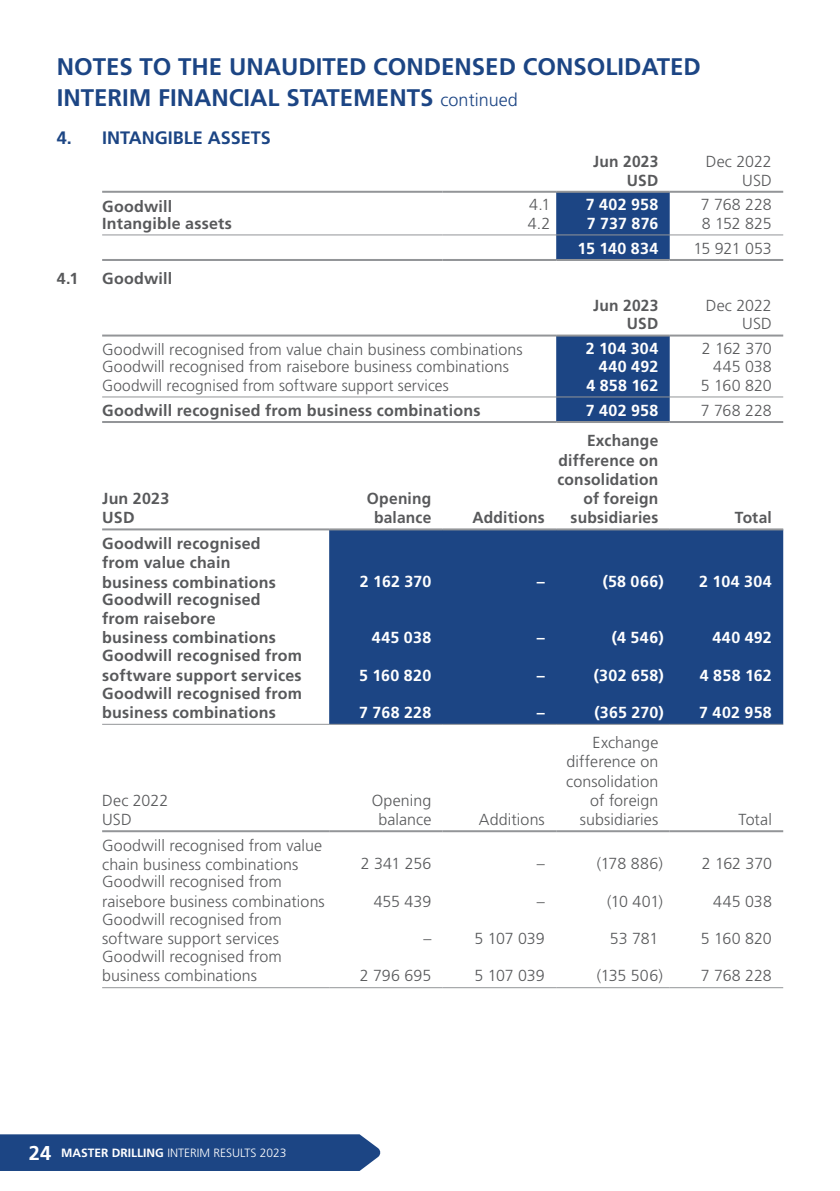
<style>
.page{position:relative;width:840px;height:1191px;background:#fff}
.page>*{position:absolute;margin:0;border:0;box-sizing:border-box;transform-origin:0 0}
.t1{font:700 24px/31.2px "Frutiger LT Std";color:#1c4584}
.t2{font:700 18px "Frutiger LT Std";color:#1c4584}
.t3{font:300 16px/19.2px "Frutiger LT Std";letter-spacing:.005em;color:#58595b}
.t4{font:700 16px/19.2px "Frutiger LT Std";letter-spacing:.015em;color:#58595b}
.t5{font:700 16px "Frutiger LT Std";letter-spacing:.02em;color:#fff}
.t6{font:300 16px "Frutiger LT Std";letter-spacing:.005em;color:#58595b;scale:.96 1}
.t7{font:300 12px "Frutiger LT Std";color:#fff}
.s1{font-weight:300;font-size:18px}
.s2{font-weight:700;font-size:20px}
.s3{font-weight:700}
</style>
<div class="page">
<div style="left:0;top:1134px;width:381px;height:37px;background:#1c4584"></div>
<svg style="left:102px;top:190px;width:680px;height:69px"></svg>
<div style="left:556px;top:193px;width:113px;height:66px;background:#1c4584"></div>
<hr style="left:102px;top:191px;width:340px;height:2px;background:#939598">
<hr style="left:442px;top:191px;width:114px;height:2px;background:#939598">
<hr style="left:556px;top:191px;width:113px;height:2px;background:#939598">
<hr style="left:669px;top:191px;width:113px;height:2px;background:#939598">
<hr style="left:102px;top:234px;width:340px;height:1px;background:#939598">
<hr style="left:102px;top:259px;width:340px;height:2px;background:#939598">
<hr style="left:442px;top:234px;width:114px;height:1px;background:#939598">
<hr style="left:442px;top:259px;width:114px;height:2px;background:#939598">
<hr style="left:556px;top:234px;width:113px;height:1px;background:#939598">
<hr style="left:556px;top:259px;width:113px;height:2px;background:#939598">
<hr style="left:669px;top:234px;width:113px;height:1px;background:#939598">
<hr style="left:669px;top:259px;width:113px;height:2px;background:#939598">
<svg style="left:102px;top:336px;width:680px;height:85px"></svg>
<div style="left:556px;top:336px;width:113px;height:85px;background:#1c4584"></div>
<hr style="left:102px;top:334px;width:454px;height:2px;background:#939598">
<hr style="left:556px;top:334px;width:113px;height:2px;background:#939598">
<hr style="left:669px;top:334px;width:113px;height:2px;background:#939598">
<hr style="left:102px;top:396px;width:454px;height:1px;background:#939598">
<hr style="left:102px;top:421px;width:454px;height:2px;background:#939598">
<hr style="left:556px;top:396px;width:113px;height:1px;background:#939598">
<hr style="left:556px;top:421px;width:113px;height:2px;background:#939598">
<hr style="left:669px;top:396px;width:113px;height:1px;background:#939598">
<hr style="left:669px;top:421px;width:113px;height:2px;background:#939598">
<div style="left:329px;top:530px;width:453px;height:194px;background:#1c4584"></div>
<hr style="left:102px;top:528px;width:227px;height:2px;background:#939598">
<hr style="left:329px;top:528px;width:113px;height:2px;background:#939598">
<hr style="left:442px;top:528px;width:114px;height:2px;background:#939598">
<hr style="left:556px;top:528px;width:113px;height:2px;background:#939598">
<hr style="left:669px;top:528px;width:113px;height:2px;background:#939598">
<hr style="left:102px;top:724px;width:227px;height:1px;background:#939598">
<hr style="left:329px;top:724px;width:113px;height:1px;background:#939598">
<hr style="left:442px;top:724px;width:114px;height:1px;background:#939598">
<hr style="left:556px;top:724px;width:113px;height:1px;background:#939598">
<hr style="left:669px;top:724px;width:113px;height:1px;background:#939598">
<hr style="left:102px;top:830px;width:227px;height:2px;background:#939598">
<hr style="left:329px;top:830px;width:113px;height:2px;background:#939598">
<hr style="left:442px;top:830px;width:114px;height:2px;background:#939598">
<hr style="left:556px;top:830px;width:113px;height:2px;background:#939598">
<hr style="left:669px;top:830px;width:113px;height:2px;background:#939598">
<hr style="left:102px;top:987px;width:227px;height:1px;background:#939598">
<hr style="left:329px;top:987px;width:113px;height:1px;background:#939598">
<hr style="left:442px;top:987px;width:114px;height:1px;background:#939598">
<hr style="left:556px;top:987px;width:113px;height:1px;background:#939598">
<hr style="left:669px;top:987px;width:113px;height:1px;background:#939598">
<h1 class="t1" style="left:57px;top:51px;width:645px">NOTES TO THE UNAUDITED CONDENSED CONSOLIDATED<br>INTERIM FINANCIAL STATEMENTS <span class="s1">continued</span></h1>
<p class="t2" style="left:57px;top:127px;width:215px">4. INTANGIBLE ASSETS</p>
<p class="t4" style="left:593px;top:152px;width:67px">Jun 2023</p>
<p class="t3" style="left:705px;top:152px;width:68px">Dec 2022</p>
<p class="t4" style="left:626px;top:170px;width:33px">USD</p>
<p class="t3" style="left:741px;top:171px;width:31px">USD</p>
<p class="t4" style="left:102px;top:196px;width:72px">Goodwill</p>
<p class="t3" style="left:529px;top:195px;width:23px">4.1</p>
<p class="t5" style="left:585px;top:195px;width:74px">7 402 958</p>
<p class="t3" style="left:700px;top:195px;width:72px">7 768 228</p>
<p class="t4" style="left:102px;top:214px;width:131px">Intangible assets</p>
<p class="t3" style="left:527px;top:214px;width:24px">4.2</p>
<p class="t5" style="left:586px;top:214px;width:73px">7 737 876</p>
<p class="t3" style="left:701px;top:214px;width:72px">8 152 825</p>
<p class="t5" style="left:577px;top:239px;width:82px">15 140 834</p>
<p class="t3" style="left:693px;top:239px;width:80px">15 921 053</p>
<p class="t4" style="left:57px;top:269px;width:23px">4.1</p>
<p class="t4" style="left:102px;top:269px;width:72px">Goodwill</p>
<p class="t4" style="left:593px;top:296px;width:67px">Jun 2023</p>
<p class="t3" style="left:705px;top:296px;width:68px">Dec 2022</p>
<p class="t4" style="left:626px;top:314px;width:33px">USD</p>
<p class="t3" style="left:741px;top:314px;width:31px">USD</p>
<p class="t3" style="left:102px;top:340px;width:422px">Goodwill recognised from value chain business combinations</p>
<p class="t5" style="left:585px;top:339px;width:74px">2 104 304</p>
<p class="t3" style="left:701px;top:339px;width:72px">2 162 370</p>
<p class="t3" style="left:102px;top:357px;width:408px">Goodwill recognised from raisebore business combinations</p>
<p class="t5" style="left:598px;top:357px;width:61px">440 492</p>
<p class="t3" style="left:712px;top:357px;width:60px">445 038</p>
<p class="t6" style="left:102px;top:376px;width:362px">Goodwill recognised from software support services</p>
<p class="t5" style="left:586px;top:376px;width:73px">4 858 162</p>
<p class="t3" style="left:700px;top:376px;width:72px">5 160 820</p>
<p class="t4" style="left:102px;top:401px;width:379px">Goodwill recognised from business combinations</p>
<p class="t5" style="left:585px;top:401px;width:74px">7 402 958</p>
<p class="t3" style="left:700px;top:401px;width:72px">7 768 228</p>
<p class="t4" style="left:102px;top:489px;width:69px">Jun 2023<br>USD</p>
<p class="t4" style="left:367px;top:489px;width:66px;text-align:center">Opening balance</p>
<p class="t4" style="left:472px;top:508px;width:74px">Additions</p>
<p class="t4" style="left:557px;top:431px;width:102px;text-align:right">Exchange difference on consolidation of foreign subsidiaries</p>
<p class="t4" style="left:734px;top:508px;width:39px">Total</p>
<p class="t4" style="left:102px;top:534px;width:175px">Goodwill recognised from value chain business combinations</p>
<p class="t4" style="left:102px;top:589px;width:175px">Goodwill recognised from raisebore business combinations</p>
<p class="t4" style="left:102px;top:646px;width:201px">Goodwill recognised from software support services</p>
<p class="t4" style="left:102px;top:684px;width:201px">Goodwill recognised from business combinations</p>
<p class="t5" style="left:360px;top:571px;width:73px">2 162 370</p>
<p class="t5" style="left:536px;top:571px;width:9px">–</p>
<p class="t5" style="left:602px;top:571px;width:62px">(58 066)</p>
<p class="t5" style="left:698px;top:571px;width:74px">2 104 304</p>
<p class="t5" style="left:371px;top:628px;width:61px">445 038</p>
<p class="t5" style="left:536px;top:628px;width:9px">–</p>
<p class="t5" style="left:611px;top:628px;width:53px">(4 546)</p>
<p class="t5" style="left:712px;top:628px;width:61px">440 492</p>
<p class="t5" style="left:359px;top:665px;width:74px">5 160 820</p>
<p class="t5" style="left:536px;top:665px;width:9px">–</p>
<p class="t5" style="left:593px;top:665px;width:71px">(302 658)</p>
<p class="t5" style="left:699px;top:665px;width:73px">4 858 162</p>
<p class="t5" style="left:359px;top:703px;width:73px">7 768 228</p>
<p class="t5" style="left:536px;top:703px;width:9px">–</p>
<p class="t5" style="left:594px;top:703px;width:71px">(365 270)</p>
<p class="t5" style="left:698px;top:703px;width:74px">7 402 958</p>
<p class="t3" style="left:102px;top:791px;width:68px">Dec 2022<br>USD</p>
<p class="t3" style="left:371px;top:791px;width:61px;text-align:center">Opening balance</p>
<p class="t3" style="left:478px;top:810px;width:67px">Additions</p>
<p class="t3" style="left:566px;top:733px;width:93px;text-align:right">Exchange difference on consolidation of foreign subsidiaries</p>
<p class="t3" style="left:738px;top:810px;width:35px">Total</p>
<p class="t3" style="left:102px;top:836px;width:221px">Goodwill recognised from value chain business combinations</p>
<p class="t3" style="left:102px;top:872px;width:224px">Goodwill recognised from raisebore business combinations</p>
<p class="t3" style="left:102px;top:910px;width:181px">Goodwill recognised from software support services</p>
<p class="t3" style="left:102px;top:947px;width:181px">Goodwill recognised from business combinations</p>
<p class="t3" style="left:360px;top:854px;width:72px">2 341 256</p>
<p class="t3" style="left:536px;top:854px;width:9px">–</p>
<p class="t3" style="left:596px;top:854px;width:67px">(178 886)</p>
<p class="t3" style="left:701px;top:854px;width:72px">2 162 370</p>
<p class="t3" style="left:373px;top:891px;width:59px">455 439</p>
<p class="t3" style="left:536px;top:891px;width:9px">–</p>
<p class="t3" style="left:606px;top:891px;width:57px">(10 401)</p>
<p class="t3" style="left:713px;top:891px;width:60px">445 038</p>
<p class="t3" style="left:423px;top:929px;width:9px">–</p>
<p class="t3" style="left:474px;top:929px;width:72px">5 107 039</p>
<p class="t3" style="left:609px;top:929px;width:50px">53 781</p>
<p class="t3" style="left:700px;top:929px;width:72px">5 160 820</p>
<p class="t3" style="left:359px;top:966px;width:73px">2 796 695</p>
<p class="t3" style="left:474px;top:966px;width:72px">5 107 039</p>
<p class="t3" style="left:596px;top:966px;width:67px">(135 506)</p>
<p class="t3" style="left:700px;top:966px;width:72px">7 768 228</p>
<p class="t7" style="left:29px;top:1146px;width:259px"><span class="s2">24</span> <span class="s3">MASTER DRILLING</span> INTERIM RESULTS 2023</p>
</div>
